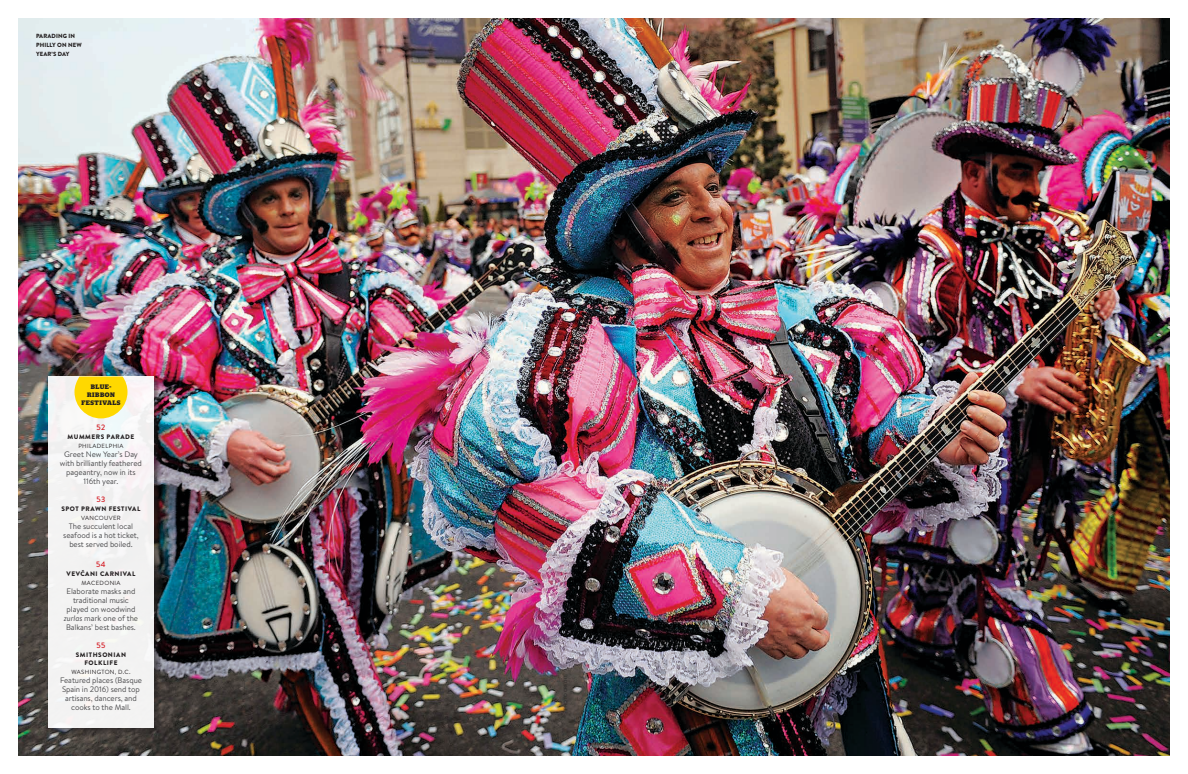
<style>
.page{position:relative;width:1188px;height:774px;background:#fff}
.page>*{position:absolute;margin:0;border:0;box-sizing:border-box;transform-origin:0 0}
.t1{font:8px/9px "Brandon Text";letter-spacing:-.01em;color:#4d4d4f;text-align:center}
.t2{font:500 8px "Brandon Grotesque";letter-spacing:.06em;color:#d41820}
.t3{font:900 6.5px/8px "Brandon Grotesque";letter-spacing:.08em;color:#231f20;text-align:center}
.t4{font:700 6.5px/8px "Stag";letter-spacing:.08em;color:#231f20;text-align:center}
.t5{font:6px "Brandon Text";letter-spacing:.06em;color:#231f20}
.t6{font:900 6px/9px "Brandon Text";letter-spacing:.02em;color:#231f20}
.s1{font-style:italic}
</style>
<div class="page">
<img style="left:18px;top:18px;width:1152px;height:738px">
<div style="left:47px;top:375px;width:114px;height:361px;background:#231f20;opacity:.57"></div>
<div style="left:48px;top:376px;width:106px;height:352px;background:#f3f3f3"></div>
<svg style="left:74px;top:376px;width:54px;height:42px;background:#fddd2b"></svg>
<p class="t6" style="left:36px;top:32px;width:47px">PARADING IN<br>PHILLY ON NEW<br>YEAR’S DAY</p>
<p class="t4" style="left:81px;top:383px;width:41px">BLUE-<br>RIBBON<br>FESTIVALS</p>
<p class="t2" style="left:97px;top:422px;width:10px">52</p>
<p class="t3" style="left:68px;top:433px;width:68px">MUMMERS PARADE</p>
<p class="t5" style="left:78px;top:442px;width:47px">PHILADELPHIA</p>
<p class="t1" style="left:60px;top:450px;width:84px">Greet New Year’s Day with brilliantly feathered pageantry, now in its<br>116th year.</p>
<p class="t2" style="left:97px;top:494px;width:10px">53</p>
<p class="t3" style="left:62px;top:505px;width:80px">SPOT PRAWN FESTIVAL</p>
<p class="t5" style="left:81px;top:514px;width:41px">VANCOUVER</p>
<p class="t1" style="left:63px;top:522px;width:77px">The succulent local seafood is a hot ticket, best served boiled.</p>
<p class="t2" style="left:96px;top:558px;width:11px">54</p>
<p class="t3" style="left:67px;top:569px;width:70px">VEVČANI CARNIVAL</p>
<p class="t5" style="left:81px;top:578px;width:41px">MACEDONIA</p>
<p class="t1" style="left:64px;top:586px;width:76px">Elaborate masks and traditional music played on woodwind <span class="s1">zurlas</span> mark one of the<br>Balkans’ best bashes.</p>
<p class="t2" style="left:97px;top:639px;width:10px">55</p>
<p class="t3" style="left:76px;top:650px;width:52px">SMITHSONIAN<br>FOLKLIFE</p>
<p class="t5" style="left:71px;top:667px;width:61px">WASHINGTON, D.C.</p>
<p class="t1" style="left:60px;top:675px;width:84px">Featured places (Basque<br>Spain in 2016) send top artisans, dancers, and cooks to the Mall.</p>
</div>
